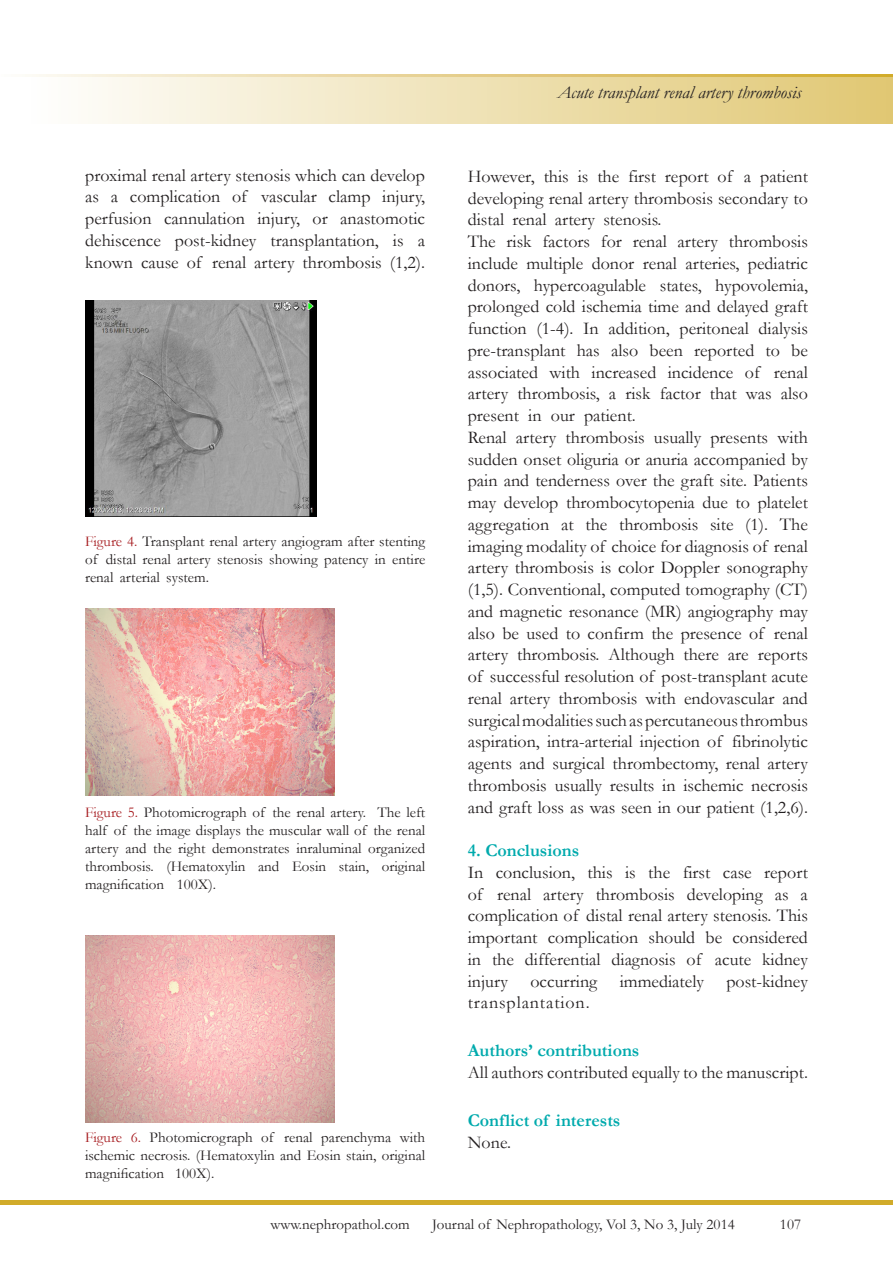
<style>
.page{position:relative;width:893px;height:1263px;background:#fff}
.page>*{position:absolute;margin:0;border:0;box-sizing:border-box;transform-origin:0 0}
.t1{font:18px/21.8px "Garamond";color:#231f20;text-align:justify}
.t2{font:700 18px "Garamond";color:#00aaad}
.t3{font:italic 18px "Garamond";color:#231f20}
.t4{font:15px/18px "Garamond";color:#231f20;text-align:justify}
.s1{color:#a71d21}
</style>
<div class="page">
<hr style="left:0;top:1200px;width:893px;height:4px;background:#d1ab2a">
<div style="left:0;top:77px;width:893px;height:46px;background:linear-gradient(to right,#fff,#e0c773)"></div>
<svg style="left:32px;top:75px;width:861px;height:2px;background:#e5cf8b"></svg>
<img style="left:85px;top:300px;width:231px;height:216px">
<img style="left:85px;top:608px;width:249px;height:187px">
<img style="left:85px;top:936px;width:249px;height:187px">
<p class="t3" style="left:557px;top:80px;width:245px">Acute transplant renal artery thrombosis</p>
<p class="t1" style="left:85px;top:164px;width:341px">proximal renal artery stenosis which can develop as a complication of vascular clamp injury, perfusion cannulation injury, or anastomotic dehiscence post-kidney transplantation, is a known cause of renal artery thrombosis (1,2).</p>
<p class="t1" style="left:468px;top:165px;width:342px">However, this is the first report of a patient developing renal artery thrombosis secondary to distal renal artery stenosis.</p>
<p class="t1" style="left:468px;top:230px;width:342px">The risk factors for renal artery thrombosis include multiple donor renal arteries, pediatric donors, hypercoagulable states, hypovolemia, prolonged cold ischemia time and delayed graft function (1-4). In addition, peritoneal dialysis pre-transplant has also been reported to be associated with increased incidence of renal artery thrombosis, a risk factor that was also present in our patient.</p>
<p class="t1" style="left:468px;top:426px;width:342px">Renal artery thrombosis usually presents with sudden onset oliguria or anuria accompanied by pain and tenderness over the graft site. Patients may develop thrombocytopenia due to platelet aggregation at the thrombosis site (1). The imaging modality of choice for diagnosis of renal artery thrombosis is color Doppler sonography (1,5). Conventional, computed tomography (CT) and magnetic resonance (MR) angiography may also be used to confirm the presence of renal artery thrombosis. Although there are reports of successful resolution of post-transplant acute renal artery thrombosis with endovascular and surgical modalities such as percutaneous thrombus aspiration, intra-arterial injection of fibrinolytic agents and surgical thrombectomy, renal artery thrombosis usually results in ischemic necrosis and graft loss as was seen in our patient (1,2,6).</p>
<p class="t2" style="left:468px;top:838px;width:113px">4. Conclusions</p>
<p class="t1" style="left:468px;top:861px;width:342px">In conclusion, this is the first case report of renal artery thrombosis developing as a complication of distal renal artery stenosis. This important complication should be considered in the differential diagnosis of acute kidney injury occurring immediately post-kidney transplantation.</p>
<p class="t2" style="left:468px;top:1038px;width:173px">Authors’ contributions</p>
<p class="t1" style="left:468px;top:1061px;width:342px">All authors contributed equally to the manuscript.</p>
<p class="t2" style="left:468px;top:1108px;width:154px">Conflict of interests</p>
<p class="t1" style="left:468px;top:1130px;width:45px">None.</p>
<p class="t4" style="left:85px;top:532px;width:342px"><span class="s1">Figure 4.</span> Transplant renal artery angiogram after stenting of distal renal artery stenosis showing patency in entire renal arterial system.</p>
<p class="t4" style="left:85px;top:803px;width:342px"><span class="s1">Figure 5.</span> Photomicrograph of the renal artery. The left half of the image displays the muscular wall of the renal artery and the right demonstrates inraluminal organized thrombosis. (Hematoxylin and Eosin stain, original magnification 100X).</p>
<p class="t4" style="left:85px;top:1128px;width:342px"><span class="s1">Figure 6.</span> Photomicrograph of renal parenchyma with ischemic necrosis. (Hematoxylin and Eosin stain, original magnification 100X).</p>
<p class="t4" style="left:271px;top:1215px;width:141px">www.nephropathol.com</p>
<p class="t4" style="left:432px;top:1215px;width:304px">Journal of Nephropathology, Vol 3, No 3, July 2014</p>
<p class="t4" style="left:780px;top:1215px;width:23px">107</p>
</div>
